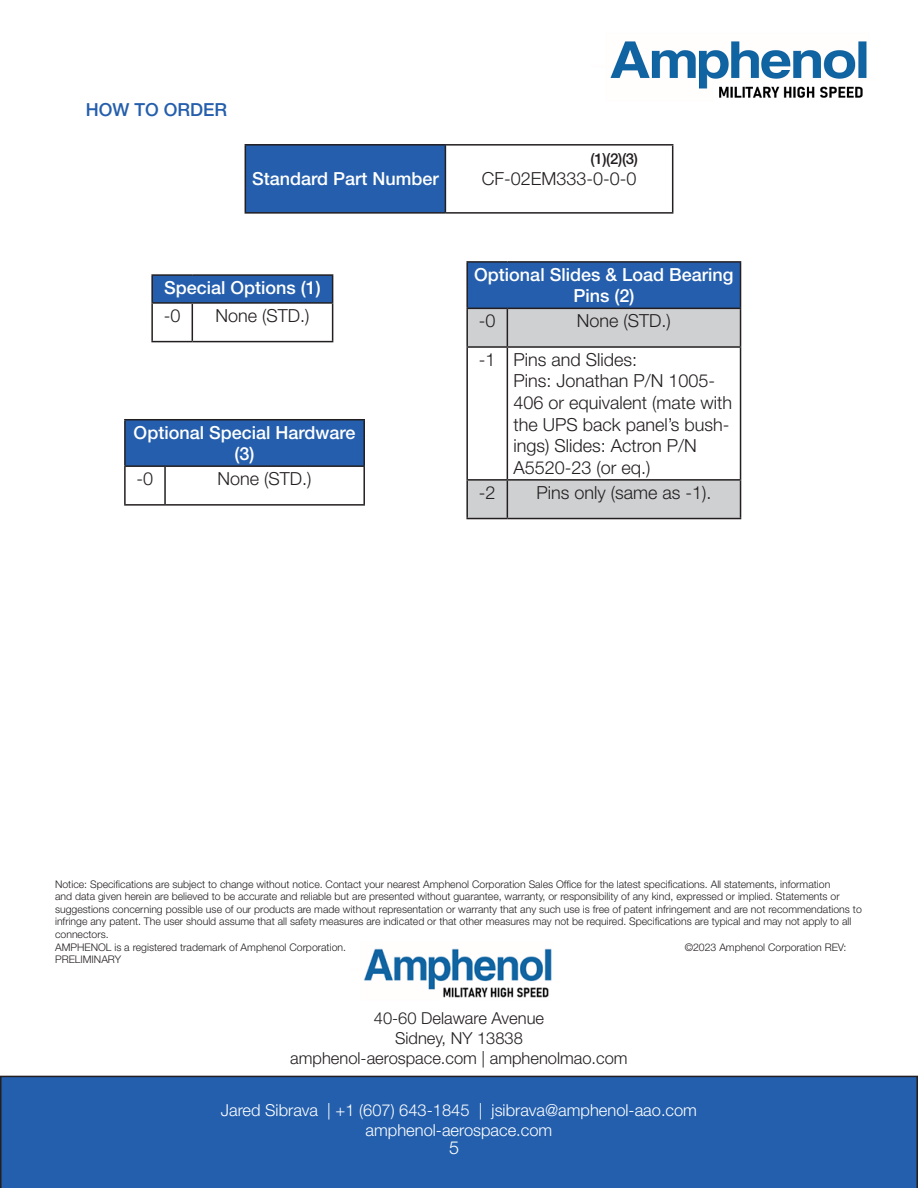
<style>
.page{position:relative;width:918px;height:1188px;background:#fff}
.page>*{position:absolute;margin:0;border:0;box-sizing:border-box;transform-origin:0 0}
.t1{font:300 18px/21.6px "Helvetica Neue LT Std";color:#231f20}
.t2{font:500 18px "Helvetica Neue LT Std";color:#fff}
.t3{font:500 18px "Helvetica Neue LT Std";color:#245eac}
.t4{font:300 18px "Helvetica Neue LT Std";color:#fff}
.t5{font:300 16.5px/19.8px "Helvetica Neue LT Std";color:#fff;text-align:center}
.t6{font:300 16.5px "Helvetica Neue LT Std";color:#231f20}
.t7{font:500 15px "Helvetica Neue LT Std";color:#231f20}
.t8{font:300 10.5px/12.6px "Helvetica Neue LT Std";color:#231f20}
</style>
<div class="page">
<img style="left:610px;top:41px;width:257px;height:57px">
<div style="left:0;top:1076px;width:918px;height:112px;background:#235fad"></div>
<img style="left:364px;top:948px;width:188px;height:50px">
<div style="left:245px;top:145px;width:200px;height:68px;background:#245eac"></div>
<hr style="left:245px;top:144px;width:200px;height:2px;background:#231f20">
<hr style="left:245px;top:146px;width:1px;height:66px;background:#231f20">
<hr style="left:445px;top:144px;width:228px;height:2px;background:#231f20">
<hr style="left:445px;top:146px;width:1px;height:66px;background:#231f20">
<hr style="left:672px;top:146px;width:1px;height:66px;background:#231f20">
<hr style="left:245px;top:212px;width:200px;height:2px;background:#231f20">
<hr style="left:445px;top:212px;width:228px;height:2px;background:#231f20">
<div style="left:152px;top:275px;width:181px;height:28px;background:#245eac"></div>
<hr style="left:151px;top:274px;width:41px;height:2px;background:#231f20">
<hr style="left:151px;top:276px;width:2px;height:26px;background:#231f20">
<hr style="left:192px;top:274px;width:141px;height:2px;background:#231f20">
<svg style="left:332px;top:276px;width:1px;height:26px"></svg>
<hr style="left:151px;top:302px;width:41px;height:2px;background:#231f20">
<hr style="left:151px;top:304px;width:2px;height:37px;background:#231f20">
<hr style="left:192px;top:302px;width:141px;height:2px;background:#231f20">
<hr style="left:192px;top:304px;width:1px;height:37px;background:#231f20">
<hr style="left:332px;top:304px;width:1px;height:37px;background:#231f20">
<hr style="left:151px;top:341px;width:41px;height:1px;background:#231f20">
<hr style="left:192px;top:341px;width:141px;height:1px;background:#231f20">
<div style="left:467px;top:262px;width:274px;height:46px;background:#245eac"></div>
<svg style="left:468px;top:309px;width:272px;height:209px"></svg>
<hr style="left:466px;top:261px;width:41px;height:2px;background:#231f20">
<hr style="left:466px;top:263px;width:2px;height:45px;background:#231f20">
<hr style="left:507px;top:261px;width:234px;height:2px;background:#231f20">
<hr style="left:740px;top:263px;width:1px;height:45px;background:#231f20">
<hr style="left:466px;top:308px;width:41px;height:1px;background:#231f20">
<hr style="left:466px;top:309px;width:2px;height:37px;background:#231f20">
<hr style="left:507px;top:308px;width:234px;height:1px;background:#231f20">
<hr style="left:507px;top:309px;width:1px;height:37px;background:#231f20">
<hr style="left:740px;top:309px;width:1px;height:37px;background:#231f20">
<hr style="left:466px;top:346px;width:41px;height:2px;background:#231f20">
<hr style="left:466px;top:348px;width:2px;height:131px;background:#231f20">
<hr style="left:507px;top:346px;width:234px;height:2px;background:#231f20">
<hr style="left:507px;top:348px;width:1px;height:131px;background:#231f20">
<hr style="left:740px;top:348px;width:1px;height:131px;background:#231f20">
<hr style="left:466px;top:479px;width:41px;height:2px;background:#231f20">
<hr style="left:466px;top:481px;width:2px;height:37px;background:#231f20">
<hr style="left:507px;top:479px;width:234px;height:2px;background:#231f20">
<hr style="left:507px;top:481px;width:1px;height:37px;background:#231f20">
<hr style="left:740px;top:481px;width:1px;height:37px;background:#231f20">
<hr style="left:466px;top:518px;width:41px;height:1px;background:#231f20">
<hr style="left:507px;top:518px;width:234px;height:1px;background:#231f20">
<div style="left:125px;top:420px;width:239px;height:46px;background:#245eac"></div>
<hr style="left:124px;top:419px;width:41px;height:1px;background:#231f20">
<hr style="left:124px;top:420px;width:2px;height:45px;background:#231f20">
<hr style="left:165px;top:419px;width:200px;height:1px;background:#231f20">
<hr style="left:363px;top:420px;width:2px;height:45px;background:#231f20">
<hr style="left:124px;top:465px;width:41px;height:2px;background:#231f20">
<hr style="left:124px;top:467px;width:2px;height:37px;background:#231f20">
<hr style="left:165px;top:465px;width:200px;height:2px;background:#231f20">
<hr style="left:164px;top:467px;width:2px;height:37px;background:#231f20">
<hr style="left:363px;top:467px;width:2px;height:37px;background:#231f20">
<hr style="left:124px;top:504px;width:41px;height:2px;background:#231f20">
<hr style="left:165px;top:504px;width:200px;height:2px;background:#231f20">
<p class="t3" style="left:86px;top:99px;width:143px">HOW TO ORDER</p>
<p class="t2" style="left:252px;top:168px;width:188px">Standard Part Number</p>
<p class="t2" style="left:164px;top:277px;width:158px">Special Options (1)</p>
<p class="t1" style="left:164px;top:304px;width:18px">-0</p>
<p class="t1" style="left:215px;top:304px;width:96px">None (STD.)</p>
<p class="t2" style="left:134px;top:421px;width:223px">Optional Special Hardware</p>
<p class="t2" style="left:235px;top:443px;width:22px">(3)</p>
<p class="t1" style="left:137px;top:467px;width:18px">-0</p>
<p class="t1" style="left:218px;top:467px;width:96px">None (STD.)</p>
<p class="t7" style="left:590px;top:149px;width:49px">(1)(2)(3)</p>
<p class="t1" style="left:482px;top:168px;width:156px">CF-02EM333-0-0-0</p>
<p class="t2" style="left:474px;top:264px;width:261px">Optional Slides &amp; Load Bearing</p>
<p class="t2" style="left:573px;top:285px;width:63px">Pins (2)</p>
<p class="t1" style="left:479px;top:310px;width:18px">-0</p>
<p class="t1" style="left:577px;top:310px;width:96px">None (STD.)</p>
<p class="t1" style="left:479px;top:348px;width:18px">-1</p>
<p class="t1" style="left:513px;top:348px;width:125px">Pins and Slides:</p>
<p class="t1" style="left:513px;top:370px;width:220px">Pins: Jonathan P/N 1005-<br>406 or equivalent (mate with the UPS back panel’s bush&shy;ings) Slides: Actron P/N<br>A5520-23 (or eq.)</p>
<p class="t1" style="left:479px;top:481px;width:18px">-2</p>
<p class="t1" style="left:536px;top:481px;width:177px">Pins only (same as -1).</p>
<p class="t8" style="left:55px;top:877px;width:777px">Notice: Specifications are subject to change without notice. Contact your nearest Amphenol Corporation Sales Office for the latest specifications. All statements, information</p>
<p class="t8" style="left:55px;top:890px;width:808px">and data given herein are believed to be accurate and reliable but are presented without guarantee, warranty, or responsibility of any kind, expressed or implied. Statements or suggestions concerning possible use of our products are made without representation or warranty that any such use is free of patent infringement and are not recommendations to infringe any patent. The user should assume that all safety measures are indicated or that other measures may not be required. Specifications are typical and may not apply to all connectors.</p>
<p class="t8" style="left:55px;top:940px;width:292px">AMPHENOL is a registered trademark of Amphenol Corporation.</p>
<p class="t8" style="left:685px;top:940px;width:163px">©2023 Amphenol Corporation REV:</p>
<p class="t8" style="left:55px;top:953px;width:68px">PRELIMINARY</p>
<p class="t6" style="left:374px;top:1008px;width:172px">40-60 Delaware Avenue</p>
<p class="t6" style="left:395px;top:1028px;width:129px">Sidney, NY 13838</p>
<p class="t6" style="left:290px;top:1048px;width:339px">amphenol-aerospace.com | amphenolmao.com</p>
<h2 class="t5" style="left:221px;top:1100px;width:478px">Jared Sibrava | +1 (607) 643-1845 | jsibrava@amphenol-aao.com amphenol-aerospace.com</h2>
<h1 class="t4" style="left:449px;top:1136px;width:12px">5</h1>
</div>
